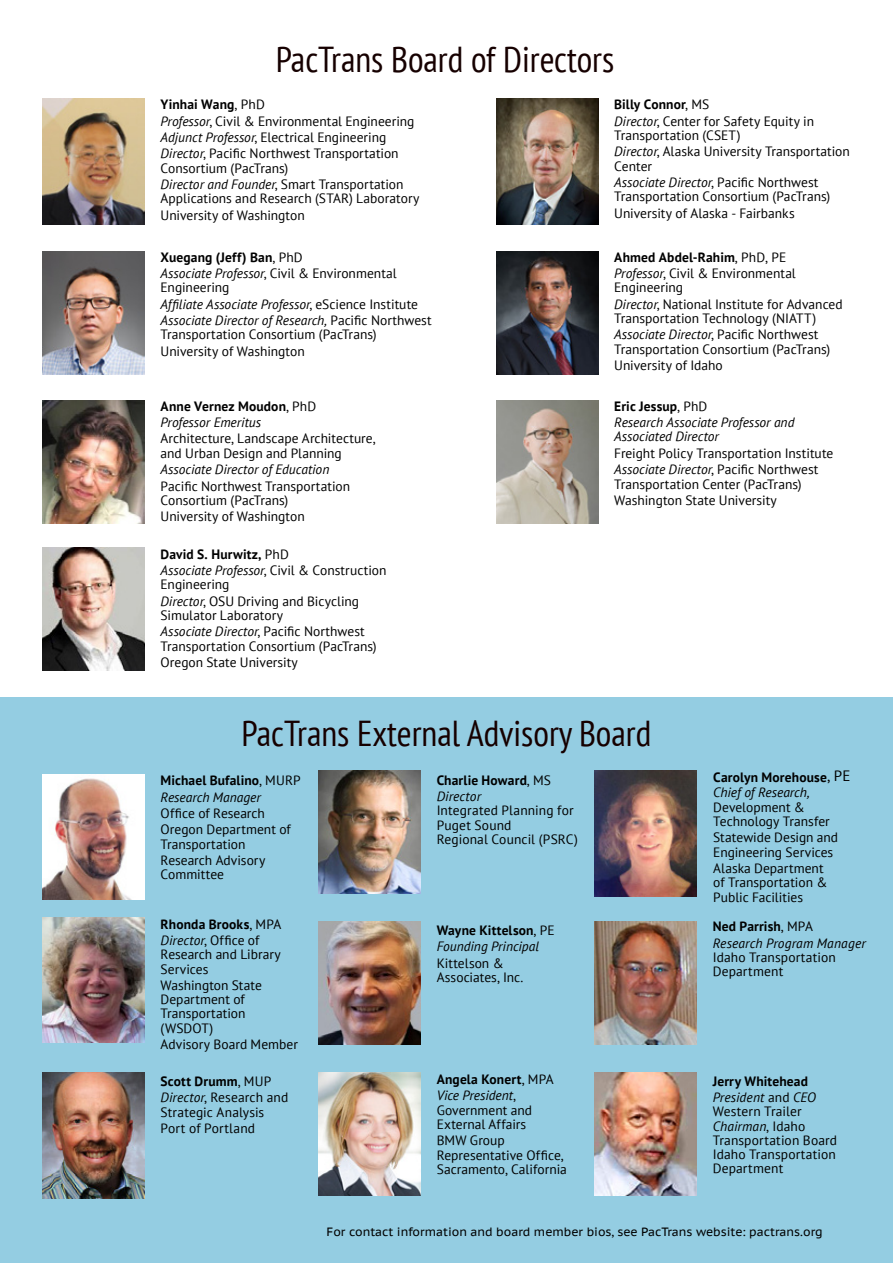
<style>
.page{position:relative;width:893px;height:1263px;background:#fff}
.page>*{position:absolute;margin:0;border:0;box-sizing:border-box;transform-origin:0 0}
.t1{font:condensed 36px "PT Sans";color:#160000}
.t2{font:13.5px/16.4px "PT Sans";color:#000}
.t3{font:italic 13.5px/16.4px "PT Sans";color:#000}
.t4{font:700 13.5px/16.4px "PT Sans";letter-spacing:.01em;color:#000}
.t5{font:12px "PT Sans Caption";color:#000}
.s1{font-weight:700}
.s2{font-style:italic}
.s3{font-style:normal}
.s4{font-weight:700;font-style:normal}
.s5{font-weight:400}
.s6{font-weight:400;font-style:italic}
.s7{font-weight:400;font-size:15px}
</style>
<div class="page">
<div style="left:0;top:697px;width:893px;height:566px;background:#94cde2"></div>
<img style="left:43px;top:99px;width:101px;height:125px">
<img style="left:496px;top:99px;width:102px;height:125px">
<img style="left:43px;top:400px;width:101px;height:123px">
<img style="left:319px;top:770px;width:101px;height:123px">
<img style="left:319px;top:922px;width:101px;height:123px">
<img style="left:319px;top:1073px;width:101px;height:123px">
<img style="left:595px;top:922px;width:101px;height:123px">
<img style="left:595px;top:1073px;width:101px;height:123px">
<img style="left:43px;top:251px;width:101px;height:123px">
<img style="left:496px;top:251px;width:102px;height:123px">
<img style="left:43px;top:918px;width:101px;height:125px">
<img style="left:43px;top:775px;width:101px;height:125px">
<img style="left:43px;top:548px;width:101px;height:123px">
<img style="left:43px;top:1073px;width:101px;height:125px">
<img style="left:595px;top:771px;width:101px;height:125px">
<img style="left:496px;top:400px;width:102px;height:123px">
<h1 class="t1" style="left:276px;top:36px;width:340px">PacTrans Board of Directors</h1>
<p class="t2" style="left:161px;top:96px;width:255px"><span class="s1">Yinhai Wang</span>, PhD<br><span class="s2">Professor</span>, Civil &amp; Environmental Engineering <span class="s2">Adjunct Professor</span>, Electrical Engineering <span class="s2">Director</span>, Pacific Northwest Transportation</p>
<p class="t2" style="left:161px;top:159px;width:244px">Consortium (PacTrans)<br><span class="s2">Director and Founder</span>, Smart Transportation</p>
<p class="t2" style="left:161px;top:190px;width:260px">Applications and Research (STAR) Laboratory<br>University of Washington</p>
<p class="t2" style="left:161px;top:248px;width:238px"><span class="s1">Xuegang (Jeff) Ban</span>, PhD<br><span class="s2">Associate Professor</span>, Civil &amp; Environmental</p>
<p class="t3" style="left:161px;top:279px;width:273px"><span class="s3">Engineering<br></span>Affiliate Associate Professor<span class="s3">, eScience Institute<br></span>Associate Director of Research, <span class="s3">Pacific Northwest</span></p>
<p class="t2" style="left:161px;top:326px;width:217px">Transportation Consortium (PacTrans)<br>University of Washington</p>
<p class="t2" style="left:614px;top:96px;width:201px"><span class="s1">Billy Connor</span>, MS<br><span class="s2">Director</span>, Center for Safety Equity in</p>
<p class="t2" style="left:614px;top:127px;width:237px">Transportation (CSET)<br><span class="s2">Director</span>, Alaska University Transportation</p>
<p class="t2" style="left:614px;top:157px;width:206px">Center<br><span class="s2">Associate Director</span>, Pacific Northwest</p>
<p class="t2" style="left:614px;top:188px;width:217px">Transportation Consortium (PacTrans)<br>University of Alaska - Fairbanks</p>
<p class="t2" style="left:614px;top:248px;width:183px"><span class="s1">Ahmed Abdel-Rahim</span>, PhD, PE<br><span class="s2">Professor</span>, Civil &amp; Environmental</p>
<p class="t2" style="left:614px;top:279px;width:230px">Engineering<br><span class="s2">Director</span>, National Institute for Advanced</p>
<p class="t2" style="left:614px;top:310px;width:206px">Transportation Technology (NIATT)<br><span class="s2">Associate Director</span>, Pacific Northwest</p>
<p class="t2" style="left:614px;top:340px;width:217px">Transportation Consortium (PacTrans)<br>University of Idaho</p>
<p class="t3" style="left:614px;top:398px;width:182px"><span class="s4">Eric Jessup</span><span class="s3">, PhD<br></span>Research Associate Professor and</p>
<p class="t3" style="left:614px;top:428px;width:106px">Associated Director</p>
<p class="t2" style="left:614px;top:445px;width:221px">Freight Policy Transportation Institute<br><span class="s2">Associate Director</span>, Pacific Northwest</p>
<p class="t2" style="left:614px;top:475px;width:189px">Transportation Center (PacTrans)<br>Washington State University</p>
<p class="t3" style="left:161px;top:397px;width:157px"><span class="s4">Anne Vernez Moudon</span><span class="s3">, PhD<br></span>Professor Emeritus</p>
<p class="t2" style="left:161px;top:431px;width:216px;line-height:14.2px">Architecture, Landscape Architecture, and Urban Design and Planning</p>
<p class="t3" style="left:161px;top:461px;width:170px">Associate Director of Education</p>
<p class="t2" style="left:161px;top:478px;width:191px;line-height:14.2px">Pacific Northwest Transportation<br>Consortium (PacTrans)</p>
<p class="t2" style="left:161px;top:508px;width:146px">University of Washington</p>
<p class="t2" style="left:161px;top:545px;width:227px"><span class="s1">David S. Hurwitz,</span> PhD<br><span class="s2">Associate Professor</span>, Civil &amp; Construction</p>
<p class="t2" style="left:161px;top:576px;width:200px">Engineering<br><span class="s2">Director</span>, OSU Driving and Bicycling</p>
<p class="t2" style="left:161px;top:607px;width:206px">Simulator Laboratory<br><span class="s2">Associate Director</span>, Pacific Northwest</p>
<p class="t2" style="left:161px;top:637px;width:217px">Transportation Consortium (PacTrans)<br>Oregon State University</p>
<h1 class="t1" style="left:242px;top:710px;width:411px">PacTrans External Advisory Board</h1>
<p class="t4" style="left:161px;top:772px;width:142px">Michael Bufalino<span class="s5">, MURP<br></span><span class="s6">Research Manager</span></p>
<p class="t2" style="left:161px;top:805px;width:132px">Office of Research<br>Oregon Department of</p>
<p class="t2" style="left:161px;top:835px;width:106px">Transportation<br>Research Advisory</p>
<p class="t2" style="left:161px;top:866px;width:65px">Committee</p>
<p class="t2" style="left:161px;top:915px;width:122px"><span class="s1">Rhonda Brooks</span>, MPA<br><span class="s2">Director</span>, Office of</p>
<p class="t2" style="left:161px;top:947px;width:122px;line-height:14.2px">Research and Library<br>Services</p>
<p class="t2" style="left:161px;top:978px;width:103px;line-height:14.2px">Washington State<br>Department of<br>Transportation (WSDOT)</p>
<p class="t2" style="left:161px;top:1036px;width:139px">Advisory Board Member</p>
<p class="t2" style="left:161px;top:1073px;width:129px"><span class="s1">Scott Drumm</span>, MUP<br><span class="s2">Director</span>, Research and</p>
<p class="t2" style="left:161px;top:1103px;width:105px">Strategic Analysis<br>Port of Portland</p>
<p class="t4" style="left:437px;top:771px;width:116px">Charlie Howard<span class="s5">, MS<br></span><span class="s6">Director</span></p>
<p class="t2" style="left:437px;top:803px;width:143px;line-height:14.2px">Integrated Planning for<br>Puget Sound<br>Regional Council (PSRC)</p>
<p class="t3" style="left:437px;top:921px;width:120px"><span class="s4">Wayne Kittelson</span><span class="s3">, PE<br></span>Founding Principal</p>
<p class="t2" style="left:437px;top:955px;width:88px;line-height:14.2px">Kittelson &amp;<br>Associates, Inc.</p>
<p class="t3" style="left:437px;top:1071px;width:119px"><span class="s4">Angela Konert</span><span class="s3">, MPA<br></span>Vice President<span class="s3">,</span></p>
<p class="t2" style="left:437px;top:1102px;width:97px;line-height:14.2px">Government and<br>External Affairs</p>
<p class="t2" style="left:437px;top:1133px;width:132px;line-height:14.2px">BMW Group<br>Representative Office,<br>Sacramento, California</p>
<p class="t4" style="left:713px;top:768px;width:139px;line-height:15.9px">Carolyn Morehouse<span class="s7">, PE<br></span><span class="s6">Chief of Research,</span></p>
<p class="t2" style="left:713px;top:799px;width:118px;line-height:14.2px">Development &amp;<br>Technology Transfer</p>
<p class="t2" style="left:713px;top:830px;width:126px;line-height:14.2px">Statewide Design and<br>Engineering Services</p>
<p class="t2" style="left:713px;top:861px;width:116px;line-height:14.2px">Alaska Department of Transportation &amp;<br>Public Facilities</p>
<p class="t3" style="left:713px;top:918px;width:155px"><span class="s4">Ned Parrish</span><span class="s3">, MPA<br></span>Research Program Manager</p>
<p class="t2" style="left:713px;top:950px;width:125px;line-height:14.2px">Idaho Transportation<br>Department</p>
<p class="t4" style="left:713px;top:1072px;width:105px">Jerry Whitehead<br><span class="s6">President</span> <span class="s5">and</span> <span class="s6">CEO</span></p>
<p class="t2" style="left:713px;top:1104px;width:126px;line-height:14.2px">Western Trailer<br><span class="s2">Chairman</span>, Idaho<br>Transportation Board<br>Idaho Transportation<br>Department</p>
<p class="t5" style="left:327px;top:1224px;width:498px">For contact information and board member bios, see PacTrans website: pactrans.org</p>
</div>
